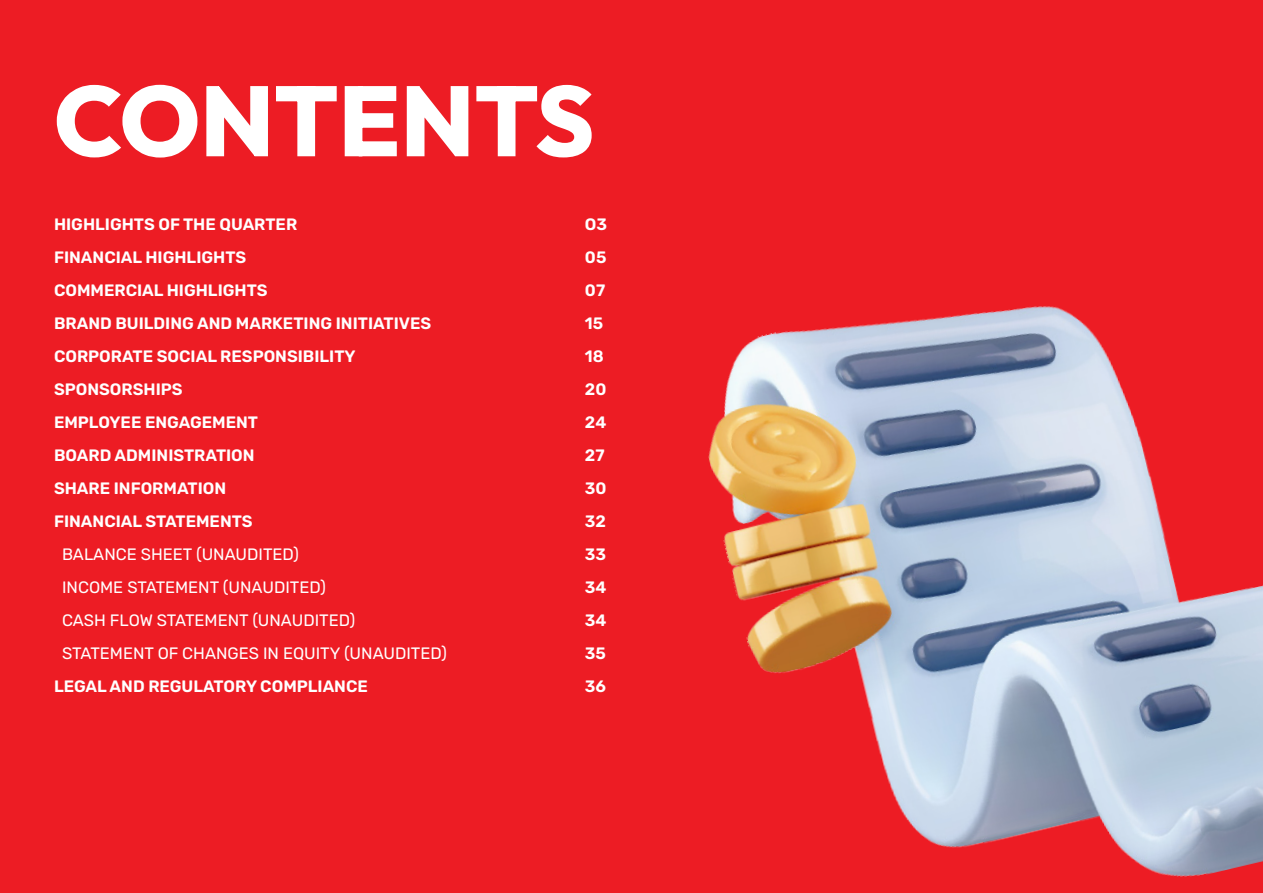
<style>
.page{position:relative;width:1263px;height:893px;background:#ed1c24}
.page>*{position:absolute;margin:0;border:0;box-sizing:border-box;transform-origin:0 0}
.t1{font:100 99px "Outfit";color:#fff}
.t2{font:600 16.5px/33px "Rubik";color:#fff}
.t3{font:16.5px/33px "Rubik";color:#fff}
</style>
<div class="page">
<img style="left:708px;top:306px;width:555px;height:571px">
<h1 class="t1" style="left:54px;top:65px;width:542px">CONTENTS</h1>
<p class="t2" style="left:54px;top:208px;width:379px">HIGHLIGHTS OF THE QUARTER<br>FINANCIAL HIGHLIGHTS<br>COMMERCIAL HIGHLIGHTS<br>BRAND BUILDING AND MARKETING INITIATIVES<br>CORPORATE SOCIAL RESPONSIBILITY<br>SPONSORSHIPS<br>EMPLOYEE ENGAGEMENT<br>BOARD ADMINISTRATION<br>SHARE INFORMATION<br>FINANCIAL STATEMENTS</p>
<p class="t3" style="left:62px;top:538px;width:387px">BALANCE SHEET (UNAUDITED)<br>INCOME STATEMENT (UNAUDITED)<br>CASH FLOW STATEMENT (UNAUDITED)<br>STATEMENT OF CHANGES IN EQUITY (UNAUDITED)</p>
<p class="t2" style="left:54px;top:670px;width:315px">LEGAL AND REGULATORY COMPLIANCE</p>
<p class="t2" style="left:585px;top:208px;width:24px">O3<br>05<br>07<br>15<br>18<br>20<br>24<br>27<br>30<br>32<br>33<br>34<br>34<br>35<br>36</p>
</div>
